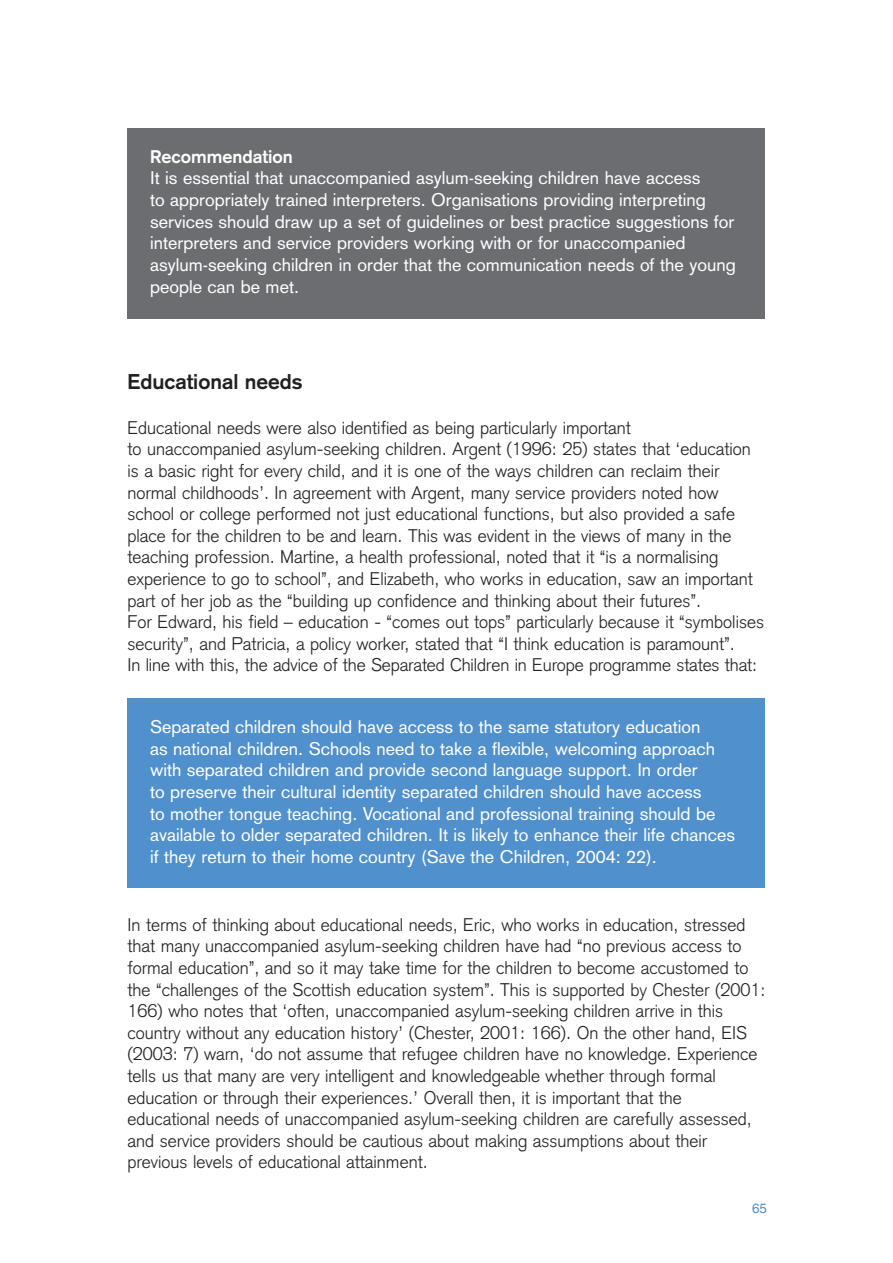
<style>
.page{position:relative;width:893px;height:1263px;background:#fff}
.page>*{position:absolute;margin:0;border:0;box-sizing:border-box;transform-origin:0 0}
.t1{font:700 21px "Akzidenz Grotesk";color:#231f20}
.t2{font:300 18px/21.6px "Akzidenz Grotesk";color:#231f20}
.t3{font:18px/21.6px "Akzidenz Grotesk";color:#fff}
.t4{font:700 18px "Akzidenz Grotesk";color:#fff}
.t5{font:13.5px "Helvetica";color:#5090cc}
</style>
<div class="page">
<div style="left:128px;top:128px;width:637px;height:191px;background:#6c6d70"></div>
<div style="left:128px;top:698px;width:637px;height:189px;background:#5090cc"></div>
<p class="t4" style="left:150px;top:150px;width:144px">Recommendation</p>
<p class="t3" style="left:150px;top:169px;width:587px">It is essential that unaccompanied asylum-seeking children have access<br>to appropriately trained interpreters. Organisations providing interpreting services should draw up a set of guidelines or best practice suggestions for interpreters and service providers working with or for unaccompanied asylum-seeking children in order that the communication needs of the young people can be met.</p>
<p class="t1" style="left:128px;top:374px;width:176px">Educational needs</p>
<p class="t2" style="left:128px;top:419px;width:638px">Educational needs were also identified as being particularly important<br>to unaccompanied asylum-seeking children. Argent (1996: 25) states that ‘education is a basic right for every child, and it is one of the ways children can reclaim their normal childhoods’. In agreement with Argent, many service providers noted how school or college performed not just educational functions, but also provided a safe place for the children to be and learn. This was evident in the views of many in the teaching profession. Martine, a health professional, noted that it “is a normalising experience to go to school”, and Elizabeth, who works in education, saw an important part of her job as the “building up confidence and thinking about their futures”.<br>For Edward, his field – education - “comes out tops” particularly because it “symbolises security”, and Patricia, a policy worker, stated that “I think education is paramount”.<br>In line with this, the advice of the Separated Children in Europe programme states that:</p>
<p class="t3" style="left:150px;top:718px;width:586px">Separated children should have access to the same statutory education<br>as national children. Schools need to take a flexible, welcoming approach with separated children and provide second language support. In order<br>to preserve their cultural identity separated children should have access<br>to mother tongue teaching. Vocational and professional training should be available to older separated children. It is likely to enhance their life chances if they return to their home country (Save the Children, 2004: 22).</p>
<p class="t2" style="left:128px;top:916px;width:639px">In terms of thinking about educational needs, Eric, who works in education, stressed that many unaccompanied asylum-seeking children have had “no previous access to formal education”, and so it may take time for the children to become accustomed to the “challenges of the Scottish education system”. This is supported by Chester (2001:<br>166) who notes that ‘often, unaccompanied asylum-seeking children arrive in this country without any education history’ (Chester, 2001: 166). On the other hand, EIS (2003: 7) warn, ‘do not assume that refugee children have no knowledge. Experience tells us that many are very intelligent and knowledgeable whether through formal education or through their experiences.’ Overall then, it is important that the educational needs of unaccompanied asylum-seeking children are carefully assessed, and service providers should be cautious about making assumptions about their previous levels of educational attainment.</p>
<p class="t5" style="left:752px;top:1203px;width:17px">65</p>
</div>
